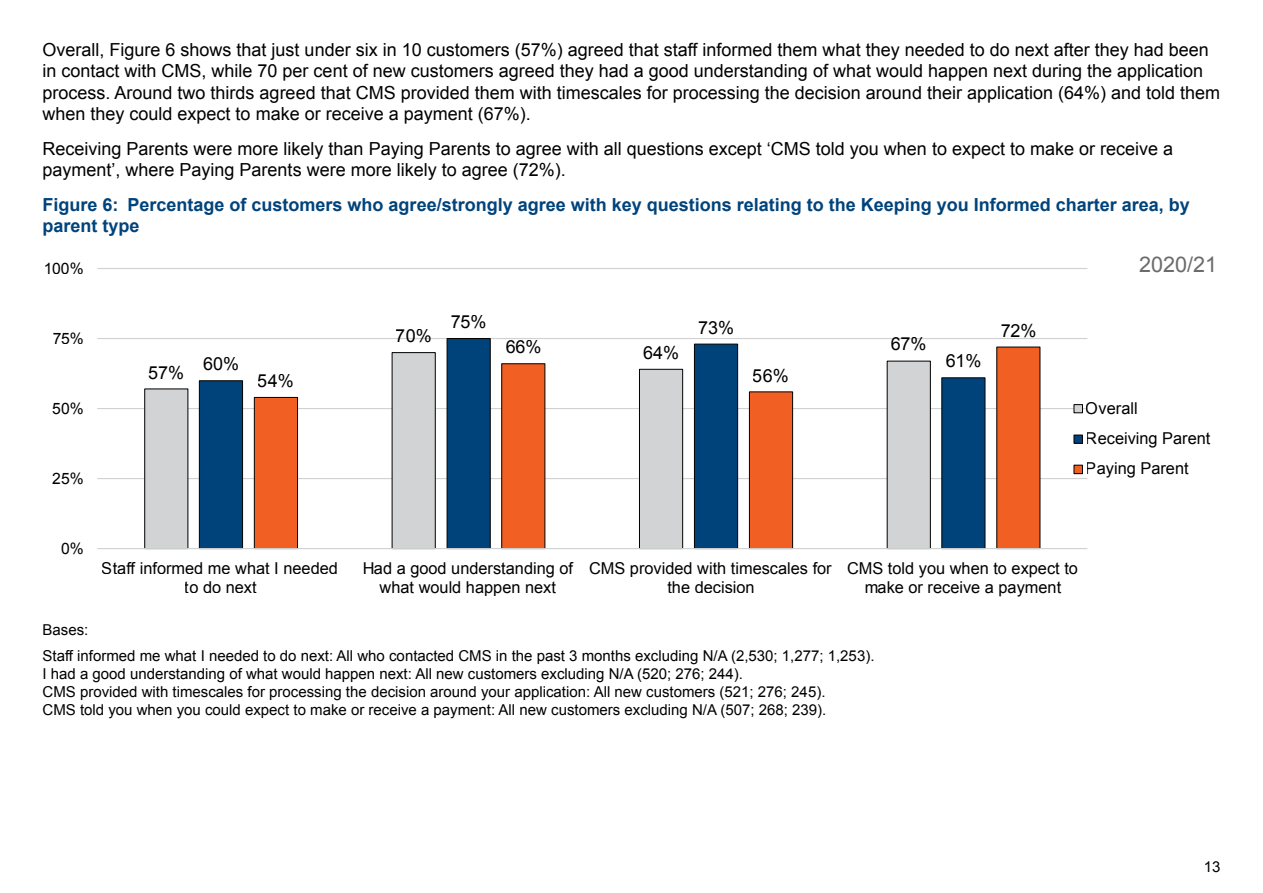
<style>
.page{position:relative;width:1263px;height:893px;background:#fff}
.page>*{position:absolute;margin:0;border:0;box-sizing:border-box;transform-origin:0 0}
.t1{font:21.6px "Arial";color:#6c6b6c}
.Body_Text{font:18px/21.6px "Arial";color:#000}
.Table_Figure_Heading{font:700 18px/21.6px "Arial";color:#00437b}
.t2{font:16.35px/19px "Arial";color:#000;text-align:center}
.t3{font:15.75px "Arial";color:#000}
.Source{font:15px/18px "Arial";color:#000}
</style>
<div class="page">
<hr style="left:97px;top:268px;width:990px;height:1px;background:#d0d1d1">
<hr style="left:97px;top:338px;width:990px;height:1px;background:#d0d1d1">
<hr style="left:97px;top:408px;width:990px;height:1px;background:#d0d1d1">
<hr style="left:97px;top:478px;width:990px;height:1px;background:#d0d1d1">
<svg style="left:144px;top:380px;width:55px;height:168px"></svg>
<svg style="left:199px;top:338px;width:540px;height:210px"></svg>
<svg style="left:254px;top:347px;width:786px;height:201px"></svg>
<hr style="left:97px;top:548px;width:990px;height:1px;background:#d0d1d1">
<div style="left:1074px;top:405px;width:8px;height:8px;background:#d1d3d4"></div>
<div style="left:1074px;top:404px;width:9px;height:9px;border:1px solid #000"></div>
<div style="left:1074px;top:435px;width:8px;height:8px;background:#00437b"></div>
<div style="left:1074px;top:435px;width:9px;height:8px;border:1px solid #000"></div>
<div style="left:1074px;top:465px;width:8px;height:9px;background:#f15f22"></div>
<div style="left:1074px;top:465px;width:9px;height:9px;border:1px solid #000"></div>
<p class="Body_Text" style="left:43px;top:39px;width:1179px">Overall, Figure 6 shows that just under six in 10 customers (57%) agreed that staff informed them what they needed to do next after they had been in contact with CMS, while 70 per cent of new customers agreed they had a good understanding of what would happen next during the application process. Around two thirds agreed that CMS provided them with timescales for processing the decision around their application (64%) and told them when they could expect to make or receive a payment (67%).</p>
<p class="Body_Text" style="left:43px;top:138px;width:1132px">Receiving Parents were more likely than Paying Parents to agree with all questions except ‘CMS told you when to expect to make or receive a payment’, where Paying Parents were more likely to agree (72%).</p>
<p class="Table_Figure_Heading" style="left:43px;top:194px;width:1149px">Figure 6: Percentage of customers who agree/strongly agree with key questions relating to the Keeping you Informed charter area, by parent type</p>
<p class="t3" style="left:44px;top:258px;width:42px">100%</p>
<p class="t1" style="left:1139px;top:250px;width:80px">2020/21</p>
<p class="t3" style="left:52px;top:328px;width:33px">75%</p>
<p class="Body_Text" style="left:148px;top:362px;width:38px">57%</p>
<p class="Body_Text" style="left:203px;top:353px;width:38px">60%</p>
<p class="Body_Text" style="left:258px;top:370px;width:38px">54%</p>
<p class="Body_Text" style="left:396px;top:325px;width:38px">70%</p>
<p class="Body_Text" style="left:450px;top:311px;width:38px">75%</p>
<p class="Body_Text" style="left:698px;top:317px;width:38px">73%</p>
<p class="Body_Text" style="left:505px;top:336px;width:38px">66%</p>
<p class="Body_Text" style="left:643px;top:342px;width:38px">64%</p>
<p class="Body_Text" style="left:753px;top:365px;width:38px">56%</p>
<p class="Body_Text" style="left:891px;top:334px;width:38px">67%</p>
<p class="Body_Text" style="left:945px;top:351px;width:38px">61%</p>
<p class="Body_Text" style="left:1000px;top:320px;width:38px">72%</p>
<p class="t3" style="left:52px;top:398px;width:33px">50%</p>
<p class="t3" style="left:52px;top:468px;width:33px">25%</p>
<p class="t2" style="left:1086px;top:393px;width:126px;line-height:30.3px;text-align:left">Overall<br>Receiving Parent<br>Paying Parent</p>
<p class="t3" style="left:61px;top:538px;width:24px">0%</p>
<p class="t2" style="left:102px;top:558px;width:238px">Staff informed me what I needed to do next</p>
<p class="t2" style="left:362px;top:558px;width:212px">Had a good understanding of what would happen next</p>
<p class="t2" style="left:589px;top:558px;width:244px">CMS provided with timescales for the decision</p>
<p class="t2" style="left:847px;top:558px;width:232px">CMS told you when to expect to make or receive a payment</p>
<p class="Source" style="left:43px;top:621px;width:47px">Bases:</p>
<p class="Source" style="left:43px;top:647px;width:833px">Staff informed me what I needed to do next: All who contacted CMS in the past 3 months excluding N/A (2,530; 1,277; 1,253).<br>I had a good understanding of what would happen next: All new customers excluding N/A (520; 276; 244).<br>CMS provided with timescales for processing the decision around your application: All new customers (521; 276; 245).<br>CMS told you when you could expect to make or receive a payment: All new customers excluding N/A (507; 268; 239).</p>
<p class="Source" style="left:1204px;top:857px;width:18px">13</p>
</div>
